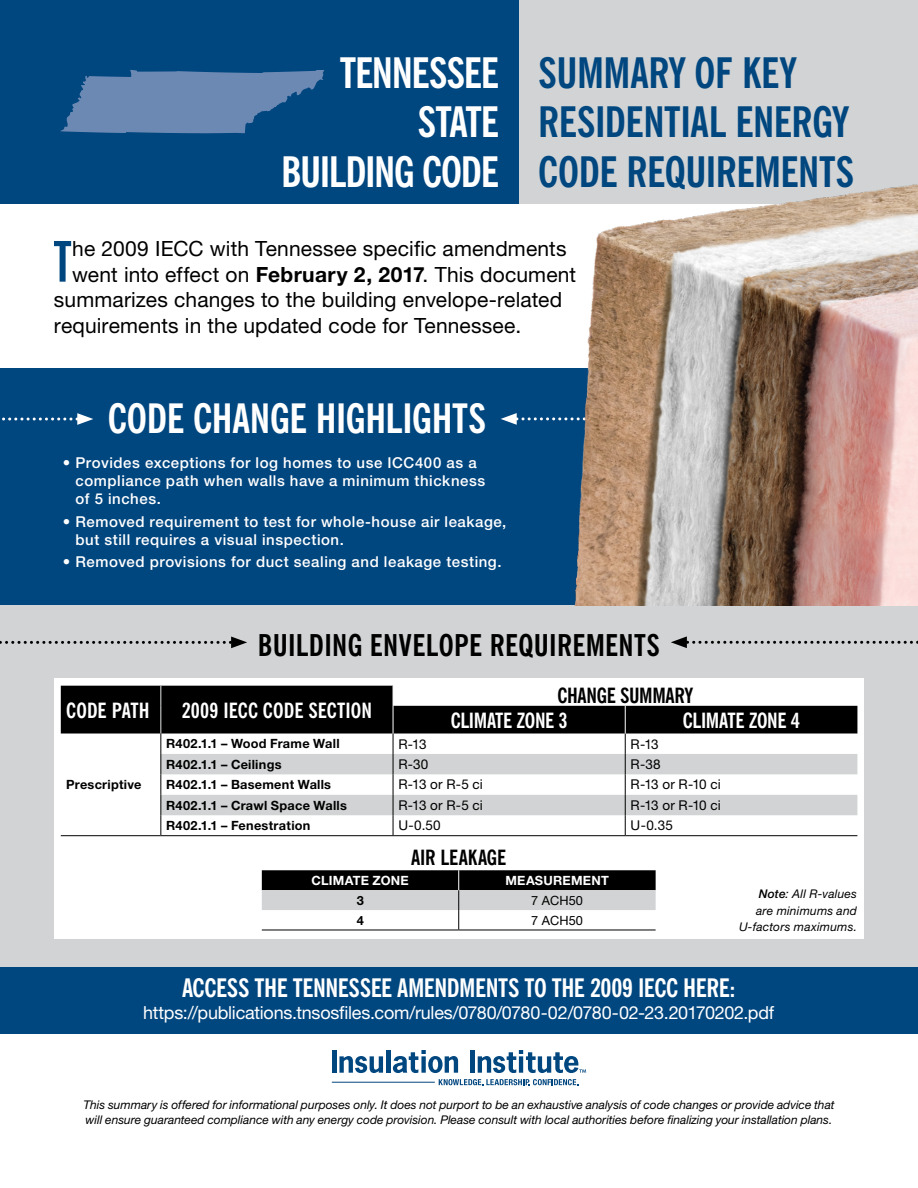
<style>
.page{position:relative;width:918px;height:1188px;background:#fff}
.page>*{position:absolute;margin:0;border:0;box-sizing:border-box;transform-origin:0 0}
.t1{font:700 extra-condensed 56.25px "News Gothic BT";color:#00467f}
.t2{font:700 condensed 42px/49.5px "News Gothic BT";letter-spacing:-.01em;color:#00467f}
.t3{font:700 condensed 42px/49.5px "News Gothic BT";letter-spacing:-.03em;color:#fff;text-align:right}
.t4{font:700 condensed 40.5px "News Gothic BT";letter-spacing:-.01em;color:#fff}
.t5{font:700 condensed 30px "News Gothic BT";letter-spacing:.01em;color:#000}
.t6{font:700 condensed 25.5px "News Gothic BT";letter-spacing:-.02em;color:#fff}
.t7{font:21px "Helvetica Neue LT Std";letter-spacing:.005em;color:#000}
.t8{font:700 condensed 21px "News Gothic BT";letter-spacing:-.01em;color:#fff}
.t9{font:700 condensed 21px "News Gothic BT";letter-spacing:-.01em;color:#000}
.t10{font:18px "Helvetica Neue LT Std";letter-spacing:-.015em;color:#fff}
.t11{font:500 15px/18px "Helvetica Neue LT Std";letter-spacing:.035em;color:#fff}
.t12{font:13.5px "Helvetica Neue LT Std";letter-spacing:.01em;color:#000}
.t13{font:700 12.75px "Helvetica Neue LT Std";letter-spacing:.02em;color:#000}
.t14{font:700 12.75px "Helvetica Neue LT Std";letter-spacing:.015em;color:#fff}
.t15{font:12.75px "Helvetica Neue LT Std";letter-spacing:.01em;color:#000}
.t16{font:italic 12px/16.5px "Helvetica Neue LT Std";color:#000;text-align:right}
.s1{font-weight:700}
.s2{font-weight:500}
</style>
<div class="page">
<div style="left:0;top:369px;width:918px;height:238px;background:#00467f"></div>
<svg style="left:501px;top:413px;width:65px;height:12px"></svg>
<svg style="left:2px;top:413px;width:91px;height:12px"></svg>
<div style="left:0;top:606px;width:918px;height:363px;background:#d1d3d4"></div>
<hr style="left:332px;top:1050px;width:4px;height:23px;background:#00467f">
<svg style="left:439px;top:1079px;width:139px;height:6px"></svg>
<svg style="left:339px;top:1056px;width:44px;height:17px"></svg>
<hr style="left:386px;top:1050px;width:4px;height:23px;background:#00467f">
<svg style="left:393px;top:1050px;width:65px;height:23px"></svg>
<div style="left:470px;top:1050px;width:5px;height:23px;background:#00467f"></div>
<svg style="left:478px;top:1050px;width:108px;height:23px"></svg>
<hr style="left:332px;top:1082px;width:103px;height:1px;background:#00467f">
<div style="left:499px;top:0;width:419px;height:204px;background:#d1d3d4"></div>
<div style="left:0;top:0;width:518px;height:204px;background:#00467f"></div>
<div style="left:0;top:967px;width:918px;height:67px;background:#00467f"></div>
<div style="left:54px;top:678px;width:810px;height:261px;background:#fff"></div>
<hr style="left:262px;top:930px;width:197px;height:1px;background:#000">
<hr style="left:459px;top:930px;width:197px;height:1px;background:#000">
<svg style="left:262px;top:870px;width:394px;height:60px"></svg>
<hr style="left:61px;top:835px;width:99px;height:1px;background:#000">
<hr style="left:160px;top:835px;width:233px;height:1px;background:#000">
<hr style="left:393px;top:835px;width:232px;height:1px;background:#000">
<hr style="left:625px;top:835px;width:232px;height:1px;background:#000">
<svg style="left:61px;top:686px;width:796px;height:149px"></svg>
<svg style="left:60px;top:70px;width:264px;height:63px"></svg>
<svg style="left:671px;top:636px;width:247px;height:12px"></svg>
<svg style="left:0;top:637px;width:247px;height:11px"></svg>
<img style="left:566px;top:184px;width:352px;height:422px">
<h2 class="t3" style="left:281px;top:48px;width:219px">TENNESSEE<br>STATE<br>BUILDING CODE</h2>
<h2 class="t2" style="left:538px;top:48px;width:318px">SUMMARY OF KEY<br>RESIDENTIAL ENERGY<br>CODE REQUIREMENTS</h2>
<h1 class="t1" style="left:54px;top:227px;width:20px">T</h1>
<h3 class="t7" style="left:72px;top:236px;width:496px">he 2009 IECC with Tennessee specific amendments</h3>
<h3 class="t7" style="left:72px;top:262px;width:506px">went into effect on <span class="s1">February 2, 2017</span>. This document</h3>
<h3 class="t7" style="left:54px;top:287px;width:510px">summarizes changes to the building envelope-related</h3>
<h3 class="t7" style="left:54px;top:313px;width:469px">requirements in the updated code for Tennessee.</h3>
<h3 class="t4" style="left:108px;top:394px;width:380px">CODE CHANGE HIGHLIGHTS</h3>
<p class="t11" style="left:76px;top:454px;width:411px;text-indent:-13px">• Provides exceptions for log homes to use ICC400 as a compliance path when walls have a minimum thickness of 5 inches.</p>
<p class="t11" style="left:76px;top:512px;width:432px;text-indent:-13px">• Removed requirement to test for whole-house air leakage, but still requires a visual inspection.</p>
<p class="t11" style="left:63px;top:553px;width:440px">• Removed provisions for duct sealing and leakage testing.</p>
<h3 class="t5" style="left:258px;top:627px;width:404px">BUILDING ENVELOPE REQUIREMENTS</h3>
<h3 class="t8" style="left:66px;top:698px;width:85px">CODE PATH</h3>
<h3 class="t8" style="left:182px;top:698px;width:192px">2009 IECC CODE SECTION</h3>
<h3 class="t9" style="left:557px;top:682px;width:137px">CHANGE SUMMARY</h3>
<h3 class="t8" style="left:451px;top:708px;width:118px">CLIMATE ZONE 3</h3>
<h3 class="t8" style="left:683px;top:708px;width:118px">CLIMATE ZONE 4</h3>
<p class="t13" style="left:66px;top:777px;width:77px">Prescriptive</p>
<p class="t13" style="left:166px;top:736px;width:175px">R402.1.1 – Wood Frame Wall</p>
<p class="t12" style="left:398px;top:736px;width:30px">R-13</p>
<p class="t12" style="left:631px;top:736px;width:30px">R-13</p>
<p class="t13" style="left:166px;top:756px;width:117px">R402.1.1 – Ceilings</p>
<p class="t12" style="left:398px;top:756px;width:32px">R-30</p>
<p class="t12" style="left:631px;top:756px;width:32px">R-38</p>
<p class="t13" style="left:166px;top:777px;width:166px">R402.1.1 – Basement Walls</p>
<p class="t12" style="left:398px;top:777px;width:86px">R-13 or R-5 ci</p>
<p class="t12" style="left:631px;top:777px;width:92px">R-13 or R-10 ci</p>
<p class="t13" style="left:166px;top:797px;width:182px">R402.1.1 – Crawl Space Walls</p>
<p class="t12" style="left:398px;top:797px;width:86px">R-13 or R-5 ci</p>
<p class="t12" style="left:631px;top:797px;width:92px">R-13 or R-10 ci</p>
<p class="t13" style="left:166px;top:818px;width:146px">R402.1.1 – Fenestration</p>
<p class="t12" style="left:398px;top:817px;width:44px">U-0.50</p>
<p class="t12" style="left:631px;top:817px;width:44px">U-0.35</p>
<h3 class="t9" style="left:411px;top:844px;width:97px">AIR LEAKAGE</h3>
<p class="t14" style="left:312px;top:872px;width:99px">CLIMATE ZONE</p>
<p class="t14" style="left:506px;top:872px;width:105px">MEASUREMENT</p>
<p class="t13" style="left:357px;top:892px;width:9px">3</p>
<p class="t15" style="left:531px;top:893px;width:53px">7 ACH50</p>
<p class="t13" style="left:357px;top:912px;width:9px">4</p>
<p class="t15" style="left:531px;top:912px;width:53px">7 ACH50</p>
<p class="t16" style="left:739px;top:885px;width:120px"><span class="s2">Note</span>: All R-values are minimums and<br>U-factors maximums.</p>
<h3 class="t6" style="left:182px;top:972px;width:555px">ACCESS THE TENNESSEE AMENDMENTS TO THE 2009 IECC HERE:</h3>
<h3 class="t10" style="left:143px;top:1002px;width:633px">https://publications.tnsosfiles.com/rules/0780/0780-02/0780-02-23.20170202.pdf</h3>
<p class="t16" style="left:83px;top:1097px;width:753px;line-height:15px;text-align:left">This summary is offered for informational purposes only. It does not purport to be an exhaustive analysis of code changes or provide advice that will ensure guaranteed compliance with any energy code provision. Please consult with local authorities before finalizing your installation plans.</p>
</div>
